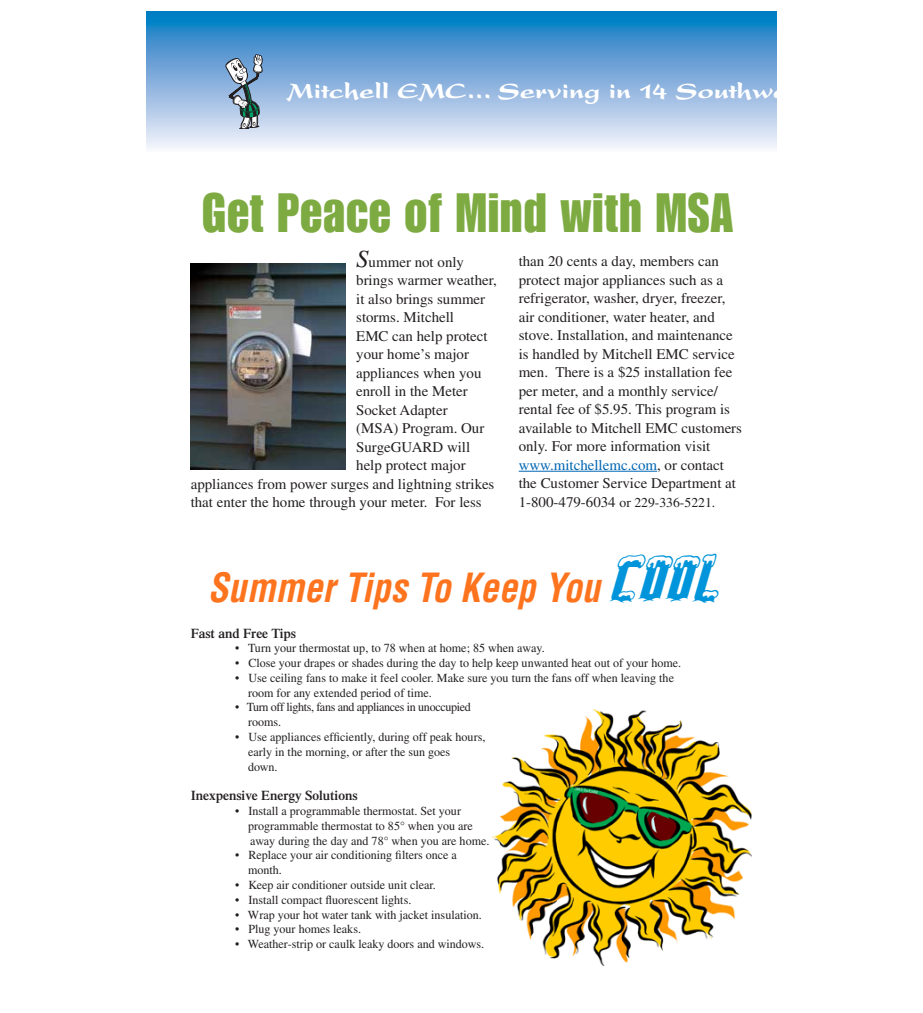
<style>
.page{position:relative;width:923px;height:1013px;background:#fff}
.page>*{position:absolute;margin:0;border:0;box-sizing:border-box;transform-origin:0 0}
.t1{font:54.25px "Impact";letter-spacing:.02em;color:#7dab42;scale:.91 1}
.t2{font:italic 700 condensed 39.25px "Helvetica";color:#fe741e;scale:.94 1}
.t3{font:900 24.62px "Present";color:#fff}
.t4{font:14.75px/18.5px "Times";color:#231f20}
.t5{font:600 13.5px "Times";color:#231f20}
.t6{font:13.5px "Times";color:#231f20}
.t7{font:12.38px/14.8px "Times";color:#231f20}
.t8{font:12.38px/14.8px "Times";letter-spacing:-.03em;color:#231f20}
.s1{font-style:italic;font-size:24.62px}
.s2{color:#0066b3}
.s3{font-size:14.75px}
.s4{font-family:"Merry Xmas";font-weight:400;font-stretch:normal;font-size:35.25px;color:#0095da}
</style>
<div class="page">
<svg style="left:146px;top:11px;width:630px;height:137px;background:#7db0dc"></svg>
<svg style="left:226px;top:55px;width:36px;height:74px;background:#889fb1"></svg>
<img style="left:492px;top:710px;width:259px;height:255px">
<hr style="left:518px;top:471px;width:139px;height:1px;background:#0066b3">
<img style="left:191px;top:264px;width:154px;height:206px">
<h3 class="t3" style="left:287px;top:77px;width:637px">Mitchell EMC... Serving in 14 Southwest Georgia</h3>
<h1 class="t1" style="left:202px;top:181px;width:585px">Get Peace of Mind with MSA</h1>
<p class="t4" style="left:356px;top:252px;width:109px"><span class="s1">S</span>ummer not only</p>
<p class="t4" style="left:356px;top:271px;width:142px">brings warmer weather,</p>
<p class="t4" style="left:356px;top:289px;width:130px">it also brings summer</p>
<p class="t4" style="left:356px;top:308px;width:99px">storms. Mitchell</p>
<p class="t4" style="left:356px;top:326px;width:133px">EMC can help protect</p>
<p class="t4" style="left:356px;top:345px;width:114px">your home’s major</p>
<p class="t4" style="left:356px;top:363px;width:127px">appliances when you</p>
<p class="t4" style="left:356px;top:382px;width:113px">enroll in the Meter</p>
<p class="t4" style="left:356px;top:400px;width:93px">Socket Adapter</p>
<p class="t4" style="left:356px;top:419px;width:130px">(MSA) Program. Our</p>
<p class="t4" style="left:356px;top:437px;width:116px">SurgeGUARD will</p>
<p class="t4" style="left:356px;top:456px;width:111px">help protect major</p>
<p class="t4" style="left:191px;top:474px;width:305px">appliances from power surges and lightning strikes</p>
<p class="t4" style="left:191px;top:493px;width:292px">that enter the home through your meter. For less</p>
<p class="t4" style="left:518px;top:252px;width:225px">than 20 cents a day, members can protect major appliances such as a refrigerator, washer, dryer, freezer, air conditioner, water heater, and stove. Installation, and maintenance is handled by Mitchell EMC service men. There is a $25 installation fee per meter, and a monthly service/ rental fee of $5.95. This program is available to Mitchell EMC customers only. For more information visit <span class="s2">www.mitchellemc.com</span>, or contact the Customer Service Department at</p>
<p class="t6" style="left:518px;top:494px;width:198px"><span class="s3">1-800-479-6034</span> or 229-336-5221.</p>
<h2 class="t2" style="left:208px;top:563px;width:542px">Summer Tips To Keep You <span class="s4">Cool</span></h2>
<p class="t5" style="left:191px;top:625px;width:107px">Fast and Free Tips</p>
<p class="t7" style="left:235px;top:640px;width:311px">• Turn your thermostat up, to 78 when at home; 85 when away.</p>
<p class="t7" style="left:235px;top:655px;width:447px">• Close your drapes or shades during the day to help keep unwanted heat out of your home.</p>
<p class="t7" style="left:248px;top:670px;width:427px;text-indent:-13px">• Use ceiling fans to make it feel cooler. Make sure you turn the fans off when leaving the room for any extended period of time.</p>
<p class="t8" style="left:248px;top:700px;width:224px;text-indent:-13px">• Turn off lights, fans and appliances in unoccupied rooms.</p>
<p class="t7" style="left:248px;top:729px;width:239px;text-indent:-13px">• Use appliances efficiently, during off peak hours, early in the morning, or after the sun goes<br>down.</p>
<p class="t5" style="left:191px;top:787px;width:168px">Inexpensive Energy Solutions</p>
<p class="t7" style="left:248px;top:803px;width:243px;text-indent:-13px">• Install a programmable thermostat. Set your programmable thermostat to 85° when you are away during the day and 78° when you are home.</p>
<p class="t7" style="left:248px;top:847px;width:210px;text-indent:-13px">• Replace your air conditioning filters once a month.</p>
<p class="t7" style="left:235px;top:877px;width:202px">• Keep air conditioner outside unit clear.</p>
<p class="t7" style="left:235px;top:892px;width:178px">• Install compact fluorescent lights.</p>
<p class="t7" style="left:235px;top:907px;width:248px">• Wrap your hot water tank with jacket insulation.</p>
<p class="t7" style="left:235px;top:921px;width:127px">• Plug your homes leaks.</p>
<p class="t7" style="left:235px;top:936px;width:250px">• Weather-strip or caulk leaky doors and windows.</p>
</div>
